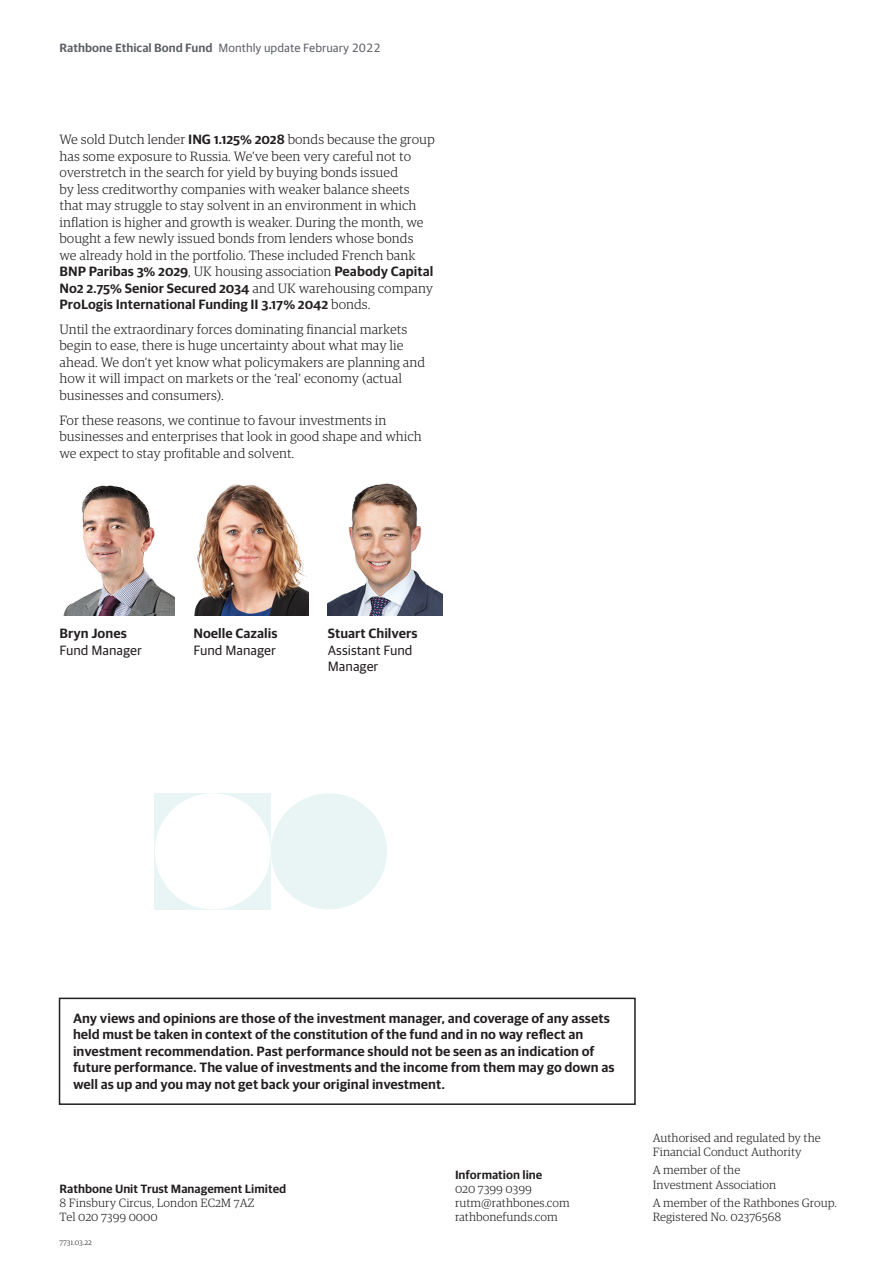
<style>
.page{position:relative;width:893px;height:1263px;background:#fff}
.page>*{position:absolute;margin:0;border:0;box-sizing:border-box;transform-origin:0 0}
.Body_text_9_11{font:300 13.5px/16.5px "Guardian RTB Egyp";color:#231f20}
.Advice_box_text{font:600 13.5px/16.5px "Guardian RTB Sans";color:#231f20}
.Body_text_9_11-2{font:13.5px/16.5px "Guardian RTB Sans";color:#231f20}
.Body_text_9_11-3{font:600 13.5px "Guardian RTB Sans";color:#231f20}
.t1{font:300 12px/14.2px "Guardian RTB Egyp";color:#231f20}
.t2{font:600 12px "Guardian RTB Sans";color:#231f20}
.t3{font:12px "Guardian RTB Sans";color:#5d6067}
.t4{font:300 7.5px "Guardian RTB Egyp";color:#231f20}
.s1{font-weight:600}
.s2{font-family:"Guardian RTB Sans";font-weight:600}
</style>
<div class="page">
<img style="left:63px;top:485px;width:111px;height:130px">
<img style="left:194px;top:484px;width:114px;height:131px">
<img style="left:328px;top:483px;width:115px;height:132px">
<div style="left:155px;top:793px;width:116px;height:116px;background:#e8f5f4"></div>
<div style="left:155px;top:793px;width:116px;height:116px;background:#fff;border-radius:50%"></div>
<div style="left:271px;top:793px;width:116px;height:116px;background:#e8f5f4;border-radius:50%"></div>
<div style="left:59px;top:998px;width:577px;height:107px;border:2px solid #231f20"></div>
<p class="t3" style="left:60px;top:39px;width:323px"><span class="s1">Rathbone Ethical Bond Fund</span> Monthly update February 2022</p>
<p class="Body_text_9_11" style="left:60px;top:131px;width:377px">We sold Dutch lender <span class="s2">ING 1.125% 2028</span> bonds because the group has some exposure to Russia. We’ve been very careful not to overstretch in the search for yield by buying bonds issued<br>by less creditworthy companies with weaker balance sheets that may struggle to stay solvent in an environment in which inflation is higher and growth is weaker. During the month, we bought a few newly issued bonds from lenders whose bonds<br>we already hold in the portfolio. These included French bank <span class="s2">BNP Paribas 3% 2029</span>, UK housing association <span class="s2">Peabody Capital No2 2.75% Senior Secured 2034</span> and UK warehousing company <span class="s2">ProLogis International Funding II 3.17% 2042</span> bonds.</p>
<p class="Body_text_9_11" style="left:60px;top:320px;width:367px">Until the extraordinary forces dominating financial markets begin to ease, there is huge uncertainty about what may lie ahead. We don’t yet know what policymakers are planning and how it will impact on markets or the ‘real’ economy (actual businesses and consumers).</p>
<p class="Body_text_9_11" style="left:60px;top:411px;width:364px">For these reasons, we continue to favour investments in businesses and enterprises that look in good shape and which we expect to stay profitable and solvent.</p>
<p class="Body_text_9_11-3" style="left:60px;top:624px;width:69px">Bryn Jones</p>
<p class="Body_text_9_11-2" style="left:60px;top:641px;width:84px">Fund Manager</p>
<p class="Body_text_9_11-3" style="left:193px;top:624px;width:86px">Noelle Cazalis</p>
<p class="Body_text_9_11-2" style="left:193px;top:641px;width:84px">Fund Manager</p>
<p class="Body_text_9_11-3" style="left:328px;top:624px;width:91px">Stuart Chilvers</p>
<p class="Body_text_9_11-2" style="left:328px;top:641px;width:86px">Assistant Fund<br>Manager</p>
<p class="Advice_box_text" style="left:73px;top:1008px;width:543px">Any views and opinions are those of the investment manager, and coverage of any assets held must be taken in context of the constitution of the fund and in no way reflect an investment recommendation. Past performance should not be seen as an indication of future performance. The value of investments and the income from them may go down as well as up and you may not get back your original investment.</p>
<p class="t2" style="left:60px;top:1180px;width:228px">Rathbone Unit Trust Management Limited</p>
<p class="t1" style="left:60px;top:1195px;width:196px">8 Finsbury Circus, London EC2M 7AZ</p>
<p class="t1" style="left:60px;top:1209px;width:100px">Tel 020 7399 0000</p>
<p class="t4" style="left:60px;top:1237px;width:34px">7731.03.22</p>
<p class="t2" style="left:455px;top:1165px;width:89px">Information line</p>
<p class="t1" style="left:455px;top:1181px;width:78px">020 7399 0399</p>
<p class="t1" style="left:455px;top:1195px;width:116px">rutm@rathbones.com</p>
<p class="t1" style="left:455px;top:1209px;width:104px">rathbonefunds.com</p>
<p class="t1" style="left:653px;top:1129px;width:170px">Authorised and regulated by the<br>Financial Conduct Authority</p>
<p class="t1" style="left:653px;top:1162px;width:125px">A member of the<br>Investment Association</p>
<p class="t1" style="left:653px;top:1195px;width:186px">A member of the Rathbones Group.<br>Registered No. 02376568</p>
</div>
